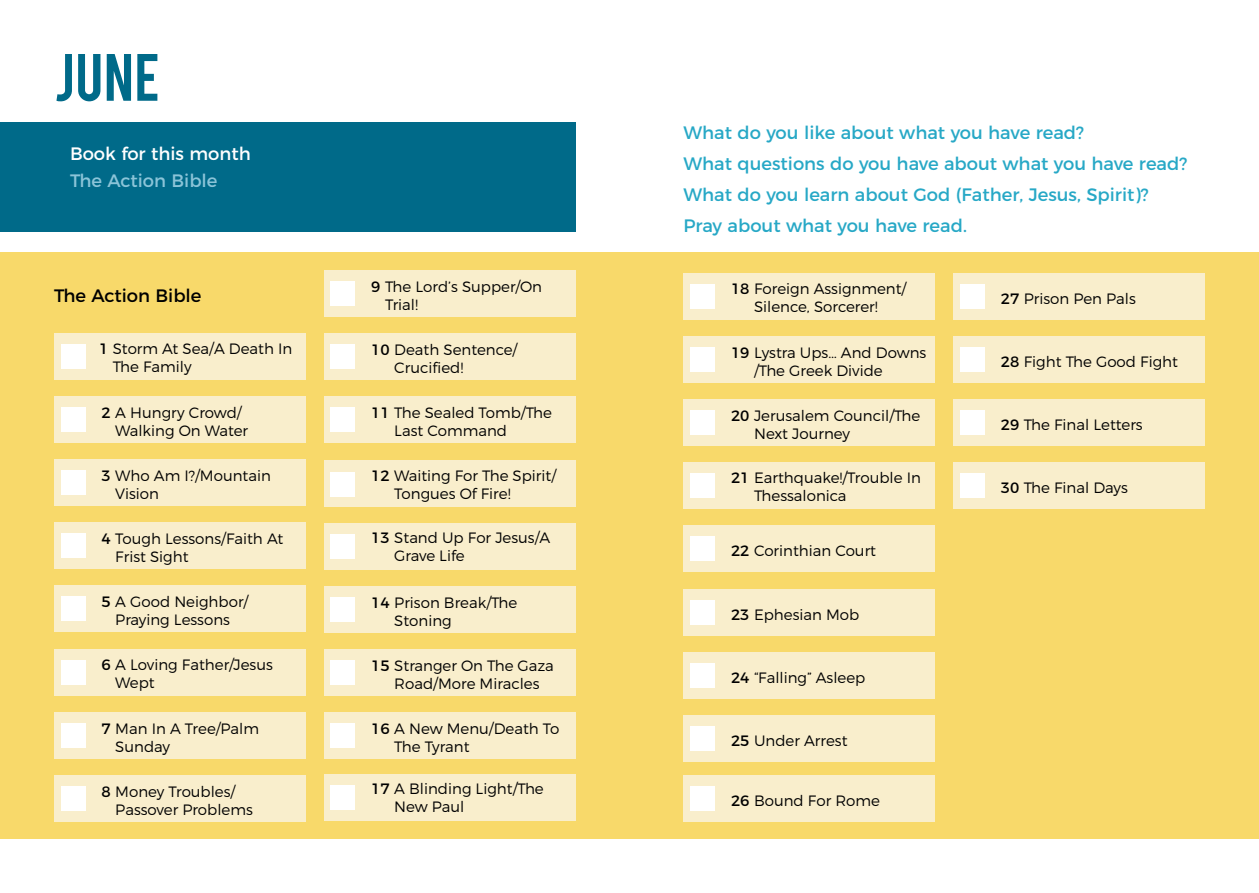
<style>
.page{position:relative;width:1259px;height:893px;background:#fff}
.page>*{position:absolute;margin:0;border:0;box-sizing:border-box;transform-origin:0 0}
.t1{font:52.5px "Bebas";color:#006a89}
.t2{font:18px/30.8px "Montserrat";color:#27a8c6}
.t3{font:18px "Montserrat";color:#fff}
.t4{font:18px "Montserrat";color:#8bc4d8}
.t5{font:18px "Montserrat";color:#000}
.t6{font:300 15px/18px "Montserrat";color:#000}
.s1{font-weight:400}
</style>
<div class="page">
<div style="left:0;top:253px;width:1259px;height:586px;background:#f8d96a"></div>
<div style="left:54px;top:333px;width:252px;height:47px;background:#f9eecc"></div>
<div style="left:61px;top:344px;width:24px;height:24px;background:#fff"></div>
<div style="left:54px;top:396px;width:252px;height:47px;background:#f9eecc"></div>
<div style="left:61px;top:407px;width:24px;height:24px;background:#fff"></div>
<div style="left:54px;top:459px;width:252px;height:47px;background:#f9eecc"></div>
<div style="left:61px;top:471px;width:24px;height:24px;background:#fff"></div>
<div style="left:54px;top:522px;width:252px;height:47px;background:#f9eecc"></div>
<div style="left:61px;top:534px;width:24px;height:24px;background:#fff"></div>
<div style="left:54px;top:585px;width:252px;height:47px;background:#f9eecc"></div>
<div style="left:61px;top:597px;width:24px;height:24px;background:#fff"></div>
<div style="left:54px;top:649px;width:252px;height:47px;background:#f9eecc"></div>
<div style="left:61px;top:660px;width:24px;height:24px;background:#fff"></div>
<div style="left:54px;top:712px;width:252px;height:47px;background:#f9eecc"></div>
<div style="left:61px;top:724px;width:24px;height:24px;background:#fff"></div>
<div style="left:54px;top:775px;width:252px;height:47px;background:#f9eecc"></div>
<div style="left:61px;top:787px;width:24px;height:24px;background:#fff"></div>
<div style="left:324px;top:270px;width:251px;height:47px;background:#f9eecc"></div>
<div style="left:331px;top:282px;width:24px;height:24px;background:#fff"></div>
<div style="left:324px;top:333px;width:251px;height:47px;background:#f9eecc"></div>
<div style="left:331px;top:345px;width:24px;height:24px;background:#fff"></div>
<div style="left:324px;top:396px;width:251px;height:47px;background:#f9eecc"></div>
<div style="left:331px;top:408px;width:24px;height:24px;background:#fff"></div>
<div style="left:324px;top:460px;width:251px;height:47px;background:#f9eecc"></div>
<div style="left:331px;top:472px;width:24px;height:24px;background:#fff"></div>
<div style="left:324px;top:523px;width:251px;height:47px;background:#f9eecc"></div>
<div style="left:331px;top:534px;width:24px;height:24px;background:#fff"></div>
<div style="left:324px;top:586px;width:251px;height:47px;background:#f9eecc"></div>
<div style="left:331px;top:598px;width:24px;height:24px;background:#fff"></div>
<div style="left:324px;top:649px;width:251px;height:47px;background:#f9eecc"></div>
<div style="left:331px;top:661px;width:24px;height:24px;background:#fff"></div>
<div style="left:324px;top:712px;width:251px;height:47px;background:#f9eecc"></div>
<div style="left:331px;top:724px;width:24px;height:24px;background:#fff"></div>
<div style="left:0;top:122px;width:575px;height:110px;background:#006a89"></div>
<div style="left:324px;top:774px;width:251px;height:46px;background:#f9eecc"></div>
<div style="left:331px;top:785px;width:24px;height:24px;background:#fff"></div>
<div style="left:683px;top:273px;width:252px;height:47px;background:#f9eecc"></div>
<div style="left:690px;top:284px;width:24px;height:24px;background:#fff"></div>
<div style="left:683px;top:336px;width:252px;height:47px;background:#f9eecc"></div>
<div style="left:690px;top:347px;width:24px;height:24px;background:#fff"></div>
<div style="left:683px;top:399px;width:252px;height:47px;background:#f9eecc"></div>
<div style="left:690px;top:411px;width:24px;height:24px;background:#fff"></div>
<div style="left:683px;top:462px;width:252px;height:47px;background:#f9eecc"></div>
<div style="left:690px;top:474px;width:24px;height:24px;background:#fff"></div>
<div style="left:683px;top:525px;width:252px;height:47px;background:#f9eecc"></div>
<div style="left:690px;top:537px;width:24px;height:24px;background:#fff"></div>
<div style="left:683px;top:589px;width:252px;height:47px;background:#f9eecc"></div>
<div style="left:690px;top:600px;width:24px;height:24px;background:#fff"></div>
<div style="left:683px;top:652px;width:252px;height:47px;background:#f9eecc"></div>
<div style="left:690px;top:663px;width:24px;height:24px;background:#fff"></div>
<div style="left:683px;top:715px;width:252px;height:47px;background:#f9eecc"></div>
<div style="left:690px;top:727px;width:24px;height:24px;background:#fff"></div>
<div style="left:683px;top:775px;width:252px;height:47px;background:#f9eecc"></div>
<div style="left:690px;top:787px;width:24px;height:24px;background:#fff"></div>
<div style="left:953px;top:273px;width:252px;height:47px;background:#f9eecc"></div>
<div style="left:960px;top:284px;width:24px;height:24px;background:#fff"></div>
<div style="left:953px;top:336px;width:252px;height:47px;background:#f9eecc"></div>
<div style="left:960px;top:348px;width:24px;height:24px;background:#fff"></div>
<div style="left:953px;top:399px;width:252px;height:47px;background:#f9eecc"></div>
<div style="left:960px;top:411px;width:24px;height:24px;background:#fff"></div>
<div style="left:953px;top:462px;width:252px;height:47px;background:#f9eecc"></div>
<div style="left:960px;top:474px;width:24px;height:24px;background:#fff"></div>
<h1 class="t1" style="left:54px;top:39px;width:107px">JUNE</h1>
<p class="t3" style="left:70px;top:140px;width:182px">Book for this month</p>
<p class="t4" style="left:70px;top:167px;width:149px">The Action Bible</p>
<p class="t2" style="left:683px;top:116px;width:505px">What do you like about what you have read?<br>What questions do you have about what you have read?<br>What do you learn about God (Father, Jesus, Spirit)?<br>Pray about what you have read.</p>
<p class="t6" style="left:385px;top:277px;width:159px;text-indent:-14px"><span class="s1">9</span> The Lord’s Supper/On<br>Trial!</p>
<p class="t6" style="left:394px;top:340px;width:125px;text-indent:-23px"><span class="s1">10</span> Death Sentence/<br>Crucified!</p>
<p class="t6" style="left:394px;top:404px;width:159px;text-indent:-23px"><span class="s1">11</span> The Sealed Tomb/The<br>Last Command</p>
<p class="t6" style="left:394px;top:466px;width:163px;text-indent:-23px"><span class="s1">12</span> Waiting For The Spirit/<br>Tongues Of Fire!</p>
<p class="t6" style="left:394px;top:529px;width:157px;text-indent:-23px"><span class="s1">13</span> Stand Up For Jesus/A<br>Grave Life</p>
<p class="t6" style="left:394px;top:593px;width:125px;text-indent:-23px"><span class="s1">14</span> Prison Break/The<br>Stoning</p>
<p class="t6" style="left:371px;top:656px;width:184px;text-align:center"><span class="s1">15</span> Stranger On The Gaza<br>Road/More Miracles</p>
<p class="t6" style="left:394px;top:719px;width:167px;text-indent:-23px"><span class="s1">16</span> A New Menu/Death To<br>The Tyrant</p>
<p class="t5" style="left:54px;top:282px;width:149px">The Action Bible</p>
<p class="t6" style="left:731px;top:280px;width:177px;text-align:center"><span class="s1">18</span> Foreign Assignment/<br>Silence, Sorcerer!</p>
<p class="t6" style="left:754px;top:343px;width:174px;text-indent:-23px"><span class="s1">19</span> Lystra Ups… And Downs /The Greek Divide</p>
<p class="t6" style="left:754px;top:407px;width:168px;text-indent:-23px"><span class="s1">20</span> Jerusalem Council/The<br>Next Journey</p>
<p class="t6" style="left:754px;top:469px;width:168px;text-indent:-23px"><span class="s1">21</span> Earthquake!/Trouble In<br>Thessalonica</p>
<p class="t6" style="left:113px;top:340px;width:181px;text-indent:-14px"><span class="s1">1</span> Storm At Sea/A Death In<br>The Family</p>
<p class="t6" style="left:115px;top:403px;width:134px;text-indent:-14px"><span class="s1">2</span> A Hungry Crowd/<br>Walking On Water</p>
<p class="t6" style="left:115px;top:466px;width:157px;text-indent:-14px"><span class="s1">3</span> Who Am I?/Mountain<br>Vision</p>
<p class="t6" style="left:115px;top:529px;width:169px;text-indent:-14px"><span class="s1">4</span> Tough Lessons/Faith At<br>Frist Sight</p>
<p class="t6" style="left:102px;top:593px;width:148px;text-align:center"><span class="s1">5</span> A Good Neighbor/<br>Praying Lessons</p>
<p class="t6" style="left:115px;top:656px;width:159px;text-indent:-14px"><span class="s1">6</span> A Loving Father/Jesus<br>Wept</p>
<p class="t6" style="left:115px;top:719px;width:145px;text-indent:-14px"><span class="s1">7</span> Man In A Tree/Palm<br>Sunday</p>
<p class="t6" style="left:115px;top:782px;width:139px;text-indent:-14px"><span class="s1">8</span> Money Troubles/<br>Passover Problems</p>
<p class="t6" style="left:731px;top:542px;width:146px"><span class="s1">22</span> Corinthian Court</p>
<p class="t6" style="left:731px;top:605px;width:130px"><span class="s1">23</span> Ephesian Mob</p>
<p class="t6" style="left:731px;top:668px;width:136px"><span class="s1">24</span> “Falling” Asleep</p>
<p class="t6" style="left:731px;top:731px;width:118px"><span class="s1">25</span> Under Arrest</p>
<p class="t6" style="left:394px;top:780px;width:151px;text-indent:-23px"><span class="s1">17</span> A Blinding Light/The<br>New Paul</p>
<p class="t6" style="left:731px;top:791px;width:150px"><span class="s1">26</span> Bound For Rome</p>
<p class="t6" style="left:1000px;top:289px;width:137px"><span class="s1">27</span> Prison Pen Pals</p>
<p class="t6" style="left:1000px;top:352px;width:179px"><span class="s1">28</span> Fight The Good Fight</p>
<p class="t6" style="left:1000px;top:416px;width:143px"><span class="s1">29</span> The Final Letters</p>
<p class="t6" style="left:1000px;top:479px;width:129px"><span class="s1">30</span> The Final Days</p>
</div>
